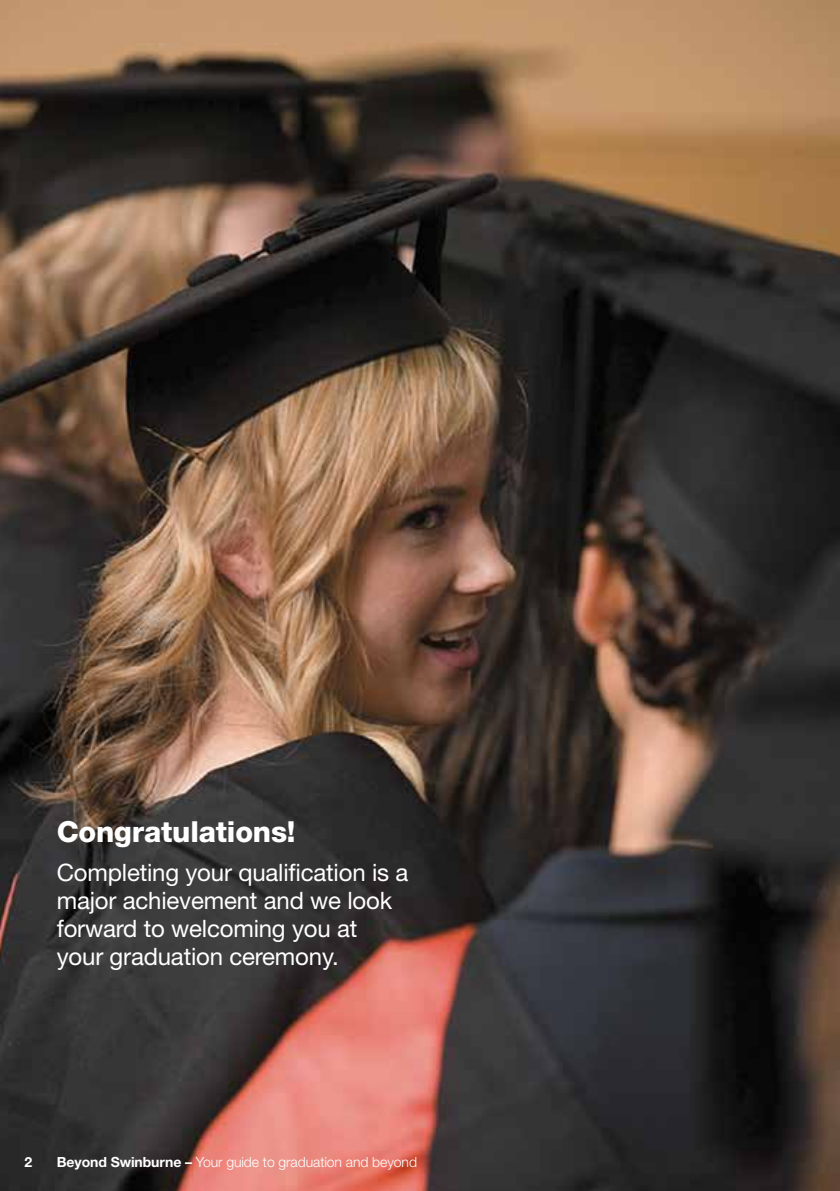
<style>
.page{position:relative;width:840px;height:1191px;background:#fff}
.page>*{position:absolute;margin:0;border:0;box-sizing:border-box;transform-origin:0 0}
.t1{font:800 29px "Helvetica Neue";letter-spacing:-.005em;color:#fff}
.t2{font:24px/28px "Helvetica Neue";letter-spacing:-.01em;color:#fff}
.t3{font:300 14px "Helvetica Neue";letter-spacing:-.005em;color:#fff}
.t4{font:700 14px "Helvetica Neue";color:#fff}
.s1{font-weight:700}
</style>
<div class="page">
<img style="left:0;top:0;width:839px;height:1191px">
<p class="t1" style="left:57px;top:814px;width:240px">Congratulations!</p>
<p class="t2" style="left:57px;top:858px;width:353px">Completing your qualification is a major achievement and we look forward to welcoming you at your graduation ceremony.</p>
<p class="t4" style="left:24px;top:1153px;width:9px">2</p>
<p class="t3" style="left:57px;top:1153px;width:361px"><span class="s1">Beyond Swinburne –</span> Your guide to graduation and beyond</p>
</div>
